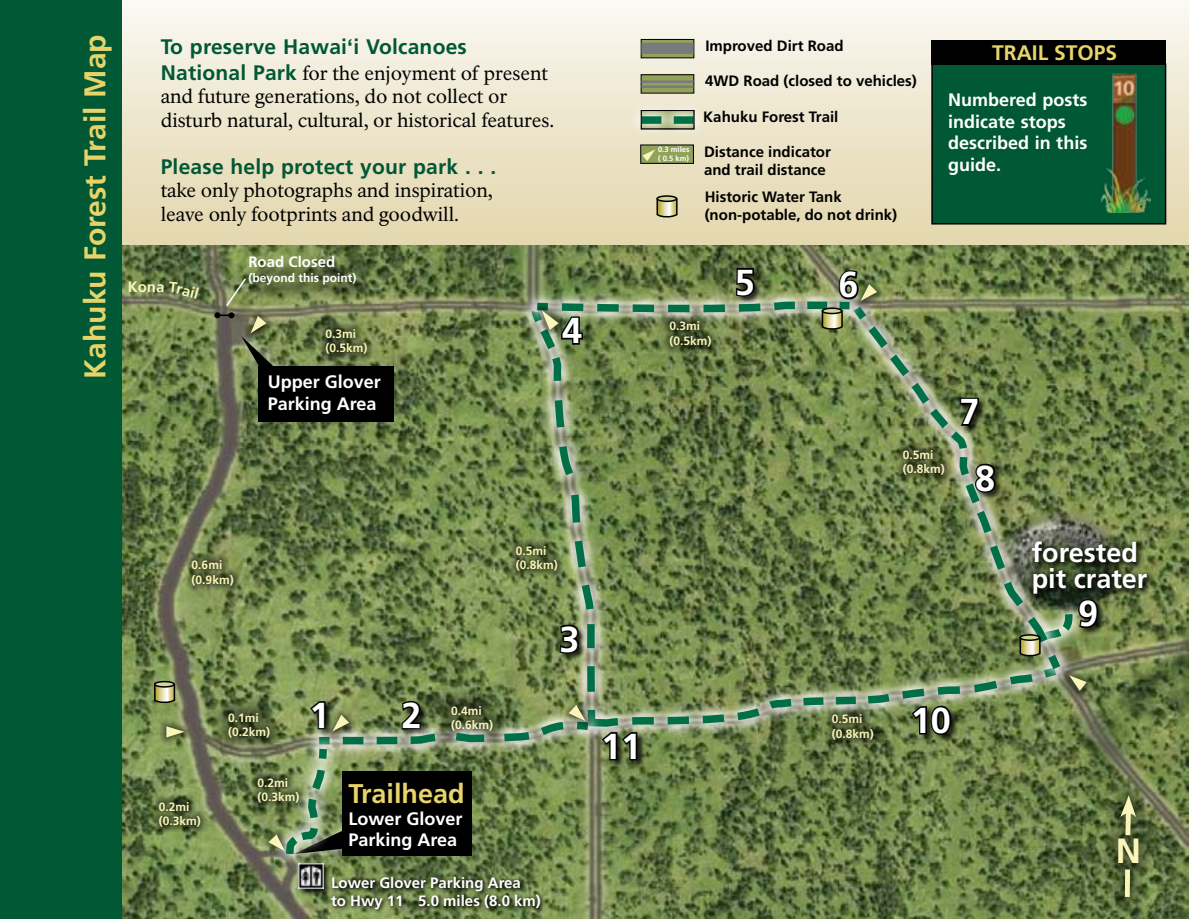
<style>
.page{position:relative;width:1189px;height:919px;background:#fff}
.page>*{position:absolute;margin:0;border:0;box-sizing:border-box;transform-origin:0 0}
.t1{font:700 36px "H Frutiger LT Std";color:#fff}
.t2{font:700 34.95px "H Frutiger LT Std";color:#f9f5b8}
.t3{font:700 30px "H Frutiger LT Std";color:#e7d468}
.t4{font:700 27px/25.5px "H Frutiger LT Std";color:#fff}
.t5{font:700 27px "H Frutiger LT Std";color:#e7d569}
.t6{font:700 21px "H Frutiger LT Std";letter-spacing:.01em;color:#005835}
.t7{font:700 21px "H Frutiger LT Std";color:#e7d569}
.t8{font:19.5px/23.5px "NPS Rawlinson OT Old";letter-spacing:-.005em;color:#000}
.t9{font:700 18px/21.8px "H Frutiger LT Std";color:#fff}
.t10{font:700 15px/18px "H Frutiger LT Std";color:#000}
.t11{font:700 15px/18px "H Frutiger LT Std";color:#fff}
.t12{font:700 15px "H Frutiger LT Std";color:#f9f5b8}
.t13{font:700 12px/14.4px "H Frutiger LT Std";color:#f9f5b8}
.t14{font:700 12px "H Frutiger LT Std";color:#fff}
.t15{font:700 7.65px "H Frutiger LT Std";color:#fff}
.s1{font-family:"H Frutiger LT Std";font-weight:700;font-size:21px;color:#005835}
</style>
<div class="page">
<img style="left:121px;top:244px;width:1067px;height:674px">
<svg style="left:518px;top:297px;width:551px;height:442px;background:#6e8249"></svg>
<svg style="left:531px;top:440px;width:532px;height:290px;background:#6d814e"></svg>
<svg style="left:839px;top:293px;width:234px;height:388px;background:#6e804b"></svg>
<svg style="left:848px;top:300px;width:218px;height:377px;background:#6c7f4a"></svg>
<div style="left:961px;top:398px;width:25px;height:35px;background:#000;opacity:.74"></div>
<div style="left:251px;top:259px;width:124px;height:43px;background:#000;opacity:.75"></div>
<svg style="left:510px;top:539px;width:54px;height:39px;background:#576739"></svg>
<svg style="left:826px;top:707px;width:54px;height:39px;background:#515e39"></svg>
<svg style="left:897px;top:443px;width:54px;height:39px;background:#535f36"></svg>
<svg style="left:320px;top:322px;width:54px;height:39px;background:#536037"></svg>
<svg style="left:186px;top:553px;width:54px;height:39px;background:#626e40"></svg>
<svg style="left:153px;top:682px;width:23px;height:20px"></svg>
<div style="left:155px;top:681px;width:19px;height:5px;background:#d4d598;border-radius:50%"></div>
<div style="left:154px;top:680px;width:21px;height:7px;border:2px solid #000;border-radius:50%"></div>
<svg style="left:252px;top:771px;width:7px;height:39px"></svg>
<svg style="left:153px;top:794px;width:54px;height:39px;background:#59693c"></svg>
<div style="left:118px;top:0;width:1070px;height:244px;background:linear-gradient(to bottom,#faf8f3,#e1d5ab)"></div>
<div style="left:259px;top:366px;width:135px;height:55px;background:#000"></div>
<div style="left:1103px;top:780px;width:50px;height:131px;background:#000;opacity:.75"></div>
<svg style="left:1120px;top:795px;width:15px;height:44px"></svg>
<div style="left:1124px;top:869px;width:5px;height:27px;background:#f9f5b8"></div>
<div style="left:641px;top:75px;width:52px;height:18px;background:#93a25a"></div>
<div style="left:640px;top:74px;width:54px;height:19px;border:1px solid #000"></div>
<div style="left:0;top:0;width:121px;height:918px;background:#005835"></div>
<div style="left:931px;top:64px;width:234px;height:160px;background:#005835"></div>
<div style="left:931px;top:63px;width:235px;height:161px;border:2px solid #000"></div>
<div style="left:931px;top:40px;width:235px;height:24px;background:#000"></div>
<img style="left:1101px;top:73px;width:49px;height:140px">
<div style="left:1027px;top:537px;width:129px;height:65px;background:#000;opacity:.75"></div>
<div style="left:641px;top:39px;width:52px;height:19px;background:#93a25a"></div>
<div style="left:640px;top:39px;width:54px;height:19px;border:1px solid #000"></div>
<div style="left:641px;top:43px;width:52px;height:11px;background:#797a7d"></div>
<svg style="left:330px;top:887px;width:214px;height:26px;background:#58683b"></svg>
<div style="left:299px;top:863px;width:31px;height:32px;background:#000;opacity:.75"></div>
<img style="left:298px;top:887px;width:25px;height:1px">
<svg style="left:160px;top:718px;width:31px;height:26px"></svg>
<svg style="left:166px;top:726px;width:18px;height:11px"></svg>
<svg style="left:213px;top:277px;width:107px;height:137px"></svg>
<svg style="left:527px;top:266px;width:453px;height:174px;background:#708351"></svg>
<svg style="left:655px;top:197px;width:23px;height:20px"></svg>
<div style="left:657px;top:196px;width:19px;height:5px;background:#d4d598;border-radius:50%"></div>
<div style="left:656px;top:195px;width:21px;height:7px;border:2px solid #000;border-radius:50%"></div>
<div style="left:640px;top:145px;width:53px;height:18px;background:#93a25a"></div>
<div style="left:640px;top:144px;width:53px;height:20px;border:1px solid #000"></div>
<div style="left:626px;top:101px;width:81px;height:36px;background:#efe8d2"></div>
<svg style="left:639px;top:78px;width:85px;height:83px"></svg>
<div style="left:640px;top:110px;width:54px;height:19px;border:1px solid #000"></div>
<div style="left:975px;top:464px;width:27px;height:35px;background:#000;opacity:.74"></div>
<svg style="left:959px;top:462px;width:37px;height:54px;background:#62755a"></svg>
<div style="left:1078px;top:600px;width:27px;height:34px;background:#000;opacity:.74"></div>
<img style="left:1018px;top:597px;width:81px;height:103px">
<div style="left:912px;top:706px;width:47px;height:35px;background:#000;opacity:.74"></div>
<svg style="left:886px;top:683px;width:66px;height:53px;background:#637553"></svg>
<div style="left:603px;top:732px;width:42px;height:35px;background:#000;opacity:.74"></div>
<svg style="left:259px;top:622px;width:379px;height:265px;background:#637448"></svg>
<svg style="left:214px;top:698px;width:70px;height:54px;background:#58653e"></svg>
<svg style="left:129px;top:281px;width:9px;height:10px"></svg>
<svg style="left:148px;top:282px;width:51px;height:16px"></svg>
<p class="t3" style="left:77px;top:378px;width:346px;rotate:-90deg">Kahuku Forest Trail Map</p>
<p class="t12" style="left:138px;top:277px;width:11px">o</p>
<p class="t6" style="left:161px;top:34px;width:308px">To preserve Hawai‘i Volcanoes</p>
<p class="t8" style="left:161px;top:61px;width:395px"><span class="s1">National Park</span> for the enjoyment of present and future generations, do not collect or disturb natural, cultural, or historical features.</p>
<p class="t6" style="left:161px;top:154px;width:337px">Please help protect your park . . .</p>
<p class="t8" style="left:161px;top:179px;width:333px">take only photographs and inspiration, leave only footprints and goodwill.</p>
<p class="t11" style="left:248px;top:253px;width:88px">Road Closed</p>
<p class="t14" style="left:248px;top:270px;width:109px">(beyond this point)</p>
<p class="t13" style="left:325px;top:326px;width:44px">0.3mi (0.5km)</p>
<p class="t9" style="left:268px;top:371px;width:115px">Upper Glover<br>Parking Area</p>
<p class="t1" style="left:562px;top:309px;width:22px">4</p>
<p class="t13" style="left:192px;top:557px;width:44px">0.6mi (0.9km)</p>
<p class="t13" style="left:515px;top:543px;width:44px">0.5mi (0.8km)</p>
<p class="t1" style="left:559px;top:617px;width:22px">3</p>
<p class="t13" style="left:159px;top:798px;width:44px">0.2mi (0.3km)</p>
<p class="t13" style="left:228px;top:709px;width:44px">0.1mi (0.2km)</p>
<p class="t1" style="left:309px;top:693px;width:22px">1</p>
<p class="t1" style="left:401px;top:694px;width:22px">2</p>
<p class="t13" style="left:451px;top:702px;width:44px">0.4mi (0.6km)</p>
<p class="t13" style="left:257px;top:775px;width:44px">0.2mi (0.3km)</p>
<p class="t5" style="left:348px;top:777px;width:118px">Trailhead</p>
<p class="t9" style="left:348px;top:807px;width:116px">Lower Glover<br>Parking Area</p>
<p class="t11" style="left:331px;top:873px;width:211px">Lower Glover Parking Area<br>to Hwy 11 5.0 miles (8.0 km)</p>
<p class="t10" style="left:705px;top:37px;width:140px">Improved Dirt Road</p>
<p class="t10" style="left:705px;top:72px;width:213px">4WD Road (closed to vehicles)</p>
<p class="t10" style="left:703px;top:108px;width:137px">Kahuku Forest Trail</p>
<p class="t10" style="left:704px;top:142px;width:128px;text-indent:-46px"><sub>(</sub> <sub>0.5</sub> <sub>km)</sub> Distance indicator and trail distance</p>
<p class="t15" style="left:658px;top:145px;width:33px">0.3 miles</p>
<p class="t10" style="left:704px;top:188px;width:194px">Historic Water Tank (non-potable, do not drink)</p>
<p class="t13" style="left:669px;top:319px;width:44px">0.3mi (0.5km)</p>
<p class="t1" style="left:734px;top:261px;width:22px">5</p>
<p class="t1" style="left:838px;top:263px;width:22px">6</p>
<p class="t7" style="left:992px;top:40px;width:126px">TRAIL STOPS</p>
<p class="t9" style="left:948px;top:89px;width:141px">Numbered posts indicate stops described in this guide.</p>
<p class="t1" style="left:959px;top:390px;width:22px">7</p>
<p class="t13" style="left:902px;top:447px;width:44px">0.5mi (0.8km)</p>
<p class="t1" style="left:975px;top:457px;width:22px">8</p>
<p class="t4" style="left:1031px;top:540px;width:117px">forested pit crater</p>
<p class="t1" style="left:1077px;top:592px;width:22px">9</p>
<p class="t1" style="left:601px;top:724px;width:42px">11</p>
<p class="t13" style="left:831px;top:711px;width:44px">0.5mi (0.8km)</p>
<p class="t1" style="left:910px;top:698px;width:42px">10</p>
<p class="t2" style="left:1115px;top:830px;width:27px">N</p>
</div>
